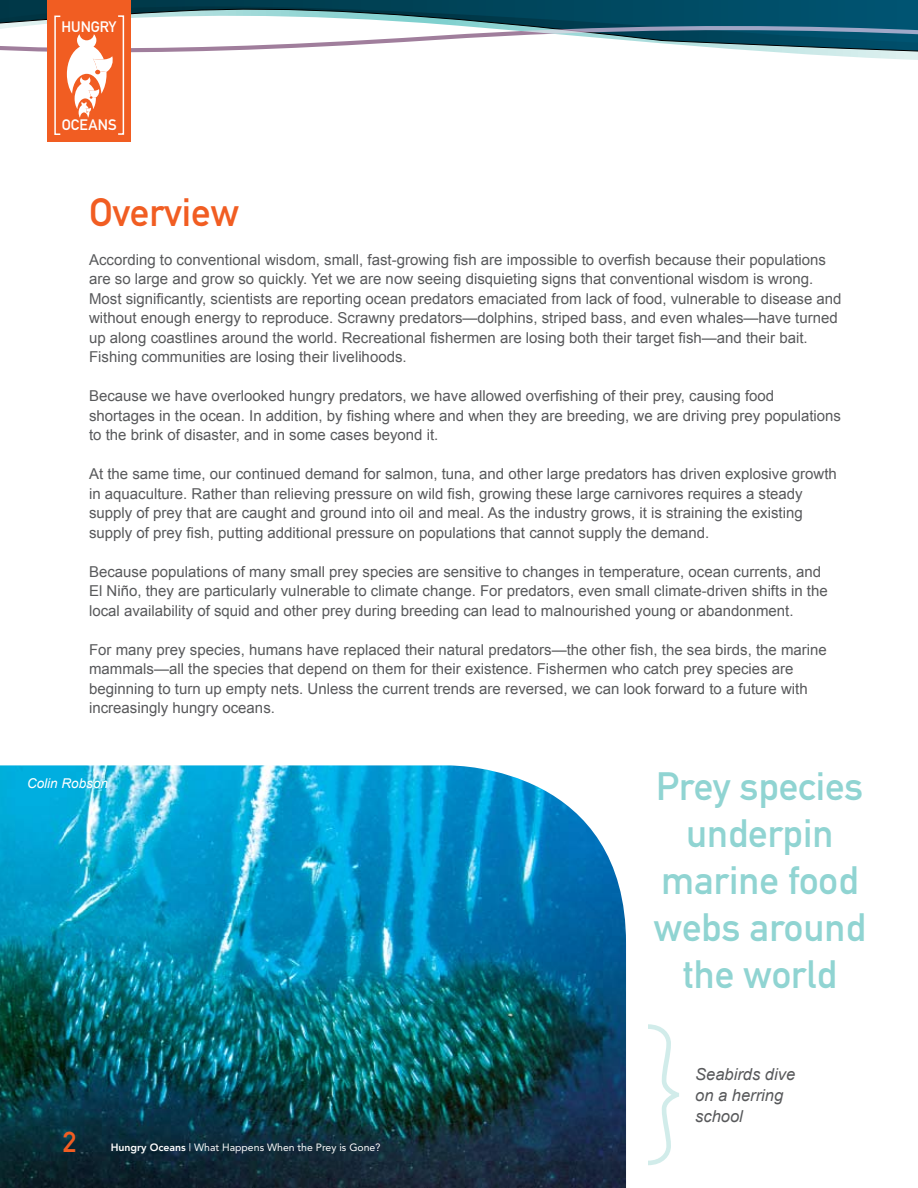
<style>
.page{position:relative;width:918px;height:1188px;background:#fff}
.page>*{position:absolute;margin:0;border:0;box-sizing:border-box;transform-origin:0 0}
.t1{font:39px/46.8px "DIN Mittelschrift";color:#90d4d2;text-align:center}
.t2{font:39px "DIN Mittelschrift";color:#f15d22}
.t3{font:28.5px "DIN Mittelschrift";color:#f15d22}
.t4{font:italic 16.5px/21px "Arial";color:#58595b}
.t5{font:15px/19.5px "Arial";color:#58595b}
.t6{font:15px "DIN Mittelschrift";color:#fff}
.t7{font:italic 13.5px "Arial";color:#fff}
.t8{font:10.5px "Avenir";color:#fff}
.s1{font-weight:800}
</style>
<div class="page">
<img style="left:0;top:765px;width:626px;height:423px">
<svg style="left:0;top:0;width:918px;height:5px"></svg>
<svg style="left:0;top:5px;width:918px;height:20px"></svg>
<div style="left:48px;top:0;width:83px;height:142px;background:#f15d22"></div>
<div style="left:117px;top:15px;width:7px;height:120px;border:2px solid #fff"></div>
<div style="left:54px;top:16px;width:7px;height:119px;border:2px solid #fff"></div>
<svg style="left:0;top:25px;width:918px;height:93px"></svg>
<svg style="left:648px;top:1024px;width:31px;height:141px"></svg>
<p class="t6" style="left:62px;top:18px;width:56px">HUNGRY</p>
<p class="t6" style="left:62px;top:116px;width:56px">OCEANS</p>
<h1 class="t2" style="left:89px;top:189px;width:151px">Overview</h1>
<p class="t5" style="left:89px;top:250px;width:754px">According to conventional wisdom, small, fast-growing fish are impossible to overfish because their populations are so large and grow so quickly. Yet we are now seeing disquieting signs that conventional wisdom is wrong.<br>Most significantly, scientists are reporting ocean predators emaciated from lack of food, vulnerable to disease and without enough energy to reproduce. Scrawny predators—dolphins, striped bass, and even whales—have turned up along coastlines around the world. Recreational fishermen are losing both their target fish—and their bait.<br>Fishing communities are losing their livelihoods.</p>
<p class="t5" style="left:89px;top:386px;width:754px">Because we have overlooked hungry predators, we have allowed overfishing of their prey, causing food shortages in the ocean. In addition, by fishing where and when they are breeding, we are driving prey populations to the brink of disaster, and in some cases beyond it.</p>
<p class="t5" style="left:89px;top:464px;width:749px">At the same time, our continued demand for salmon, tuna, and other large predators has driven explosive growth in aquaculture. Rather than relieving pressure on wild fish, growing these large carnivores requires a steady supply of prey that are caught and ground into oil and meal. As the industry grows, it is straining the existing supply of prey fish, putting additional pressure on populations that cannot supply the demand.</p>
<p class="t5" style="left:89px;top:562px;width:740px">Because populations of many small prey species are sensitive to changes in temperature, ocean currents, and<br>El Niño, they are particularly vulnerable to climate change. For predators, even small climate-driven shifts in the local availability of squid and other prey during breeding can lead to malnourished young or abandonment.</p>
<p class="t5" style="left:89px;top:640px;width:739px">For many prey species, humans have replaced their natural predators—the other fish, the sea birds, the marine mammals—all the species that depend on them for their existence. Fishermen who catch prey species are beginning to turn up empty nets. Unless the current trends are reversed, we can look forward to a future with increasingly hungry oceans.</p>
<p class="t7" style="left:27px;top:776px;width:83px">Colin Robson</p>
<h1 class="t1" style="left:654px;top:764px;width:213px">Prey species underpin marine food webs around the world</h1>
<h2 class="t3" style="left:63px;top:1125px;width:15px">2</h2>
<p class="t8" style="left:111px;top:1142px;width:271px"><span class="s1">Hungry Oceans</span> | What Happens When the Prey is Gone?</p>
<p class="t4" style="left:695px;top:1064px;width:101px">Seabirds dive on a herring school</p>
</div>
